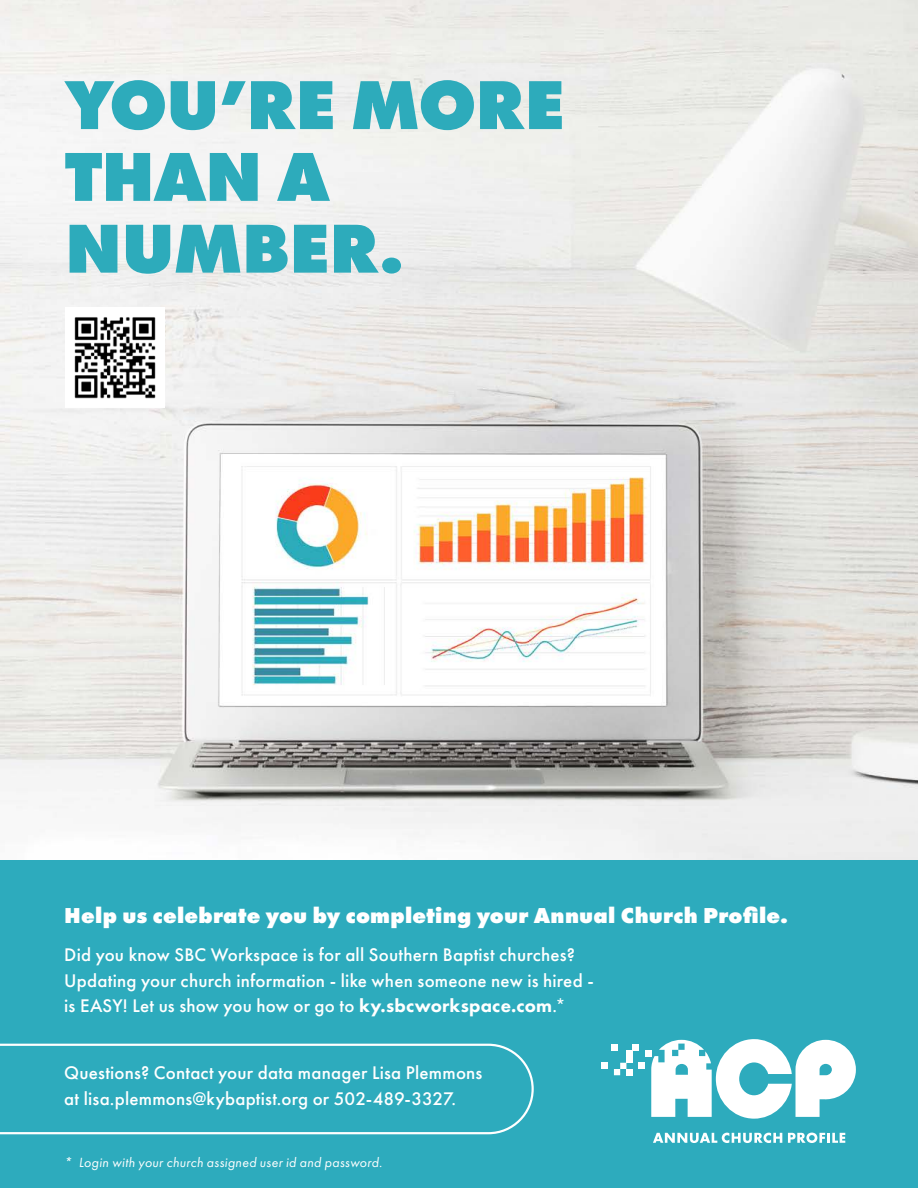
<style>
.page{position:relative;width:918px;height:1188px;background:#fff}
.page>*{position:absolute;margin:0;border:0;box-sizing:border-box;transform-origin:0 0}
.t1{font:800 71.85px/71.8px "Futura PT";letter-spacing:-.02em;color:#2dabbb}
.t2{font:800 22.35px "Futura PT";letter-spacing:.01em;color:#fff}
.t3{font:500 18.9px/26px "Futura PT";letter-spacing:.01em;color:#fff}
.t4{font:italic 13.8px "Futura PT";letter-spacing:.02em;color:#fff}
.s1{font-weight:800}
.s2{font-weight:400}
</style>
<div class="page">
<img style="left:0;top:0;width:918px;height:860px">
<div style="left:0;top:860px;width:918px;height:328px;background:#2dabbd"></div>
<img style="left:66px;top:308px;width:99px;height:99px">
<svg style="left:653px;top:1133px;width:129px;height:10px"></svg>
<svg style="left:788px;top:1133px;width:57px;height:10px"></svg>
<svg style="left:614px;top:1063px;width:12px;height:12px"></svg>
<svg style="left:639px;top:1039px;width:217px;height:80px"></svg>
<div style="left:626px;top:1050px;width:7px;height:13px;background:#fff"></div>
<div style="left:626px;top:1069px;width:7px;height:6px;background:#fff"></div>
<div style="left:632px;top:1044px;width:7px;height:6px;background:#fff"></div>
<div style="left:601px;top:1063px;width:7px;height:6px;background:#fff"></div>
<svg style="left:611px;top:1044px;width:6px;height:6px"></svg>
<svg style="left:0;top:1043px;width:534px;height:92px"></svg>
<h1 class="t1" style="left:65px;top:68px;width:501px">YOU’RE MORE<br>THAN A<br>NUMBER.</h1>
<p class="t2" style="left:64px;top:901px;width:725px">Help us celebrate you by completing your Annual Church Profile.</p>
<p class="t3" style="left:64px;top:941px;width:531px">Did you know SBC Workspace is for all Southern Baptist churches?<br>Updating your church information - like when someone new is hired - is EASY! Let us show you how or go to <span class="s1">ky.sbcworkspace.com</span>.<span class="s2">*</span></p>
<p class="t3" style="left:64px;top:1060px;width:420px">Questions? Contact your data manager Lisa Plemmons at lisa.plemmons@kybaptist.org or 502-489-3327.</p>
<p class="t4" style="left:64px;top:1154px;width:319px">* Login with your church assigned user id and password.</p>
</div>
